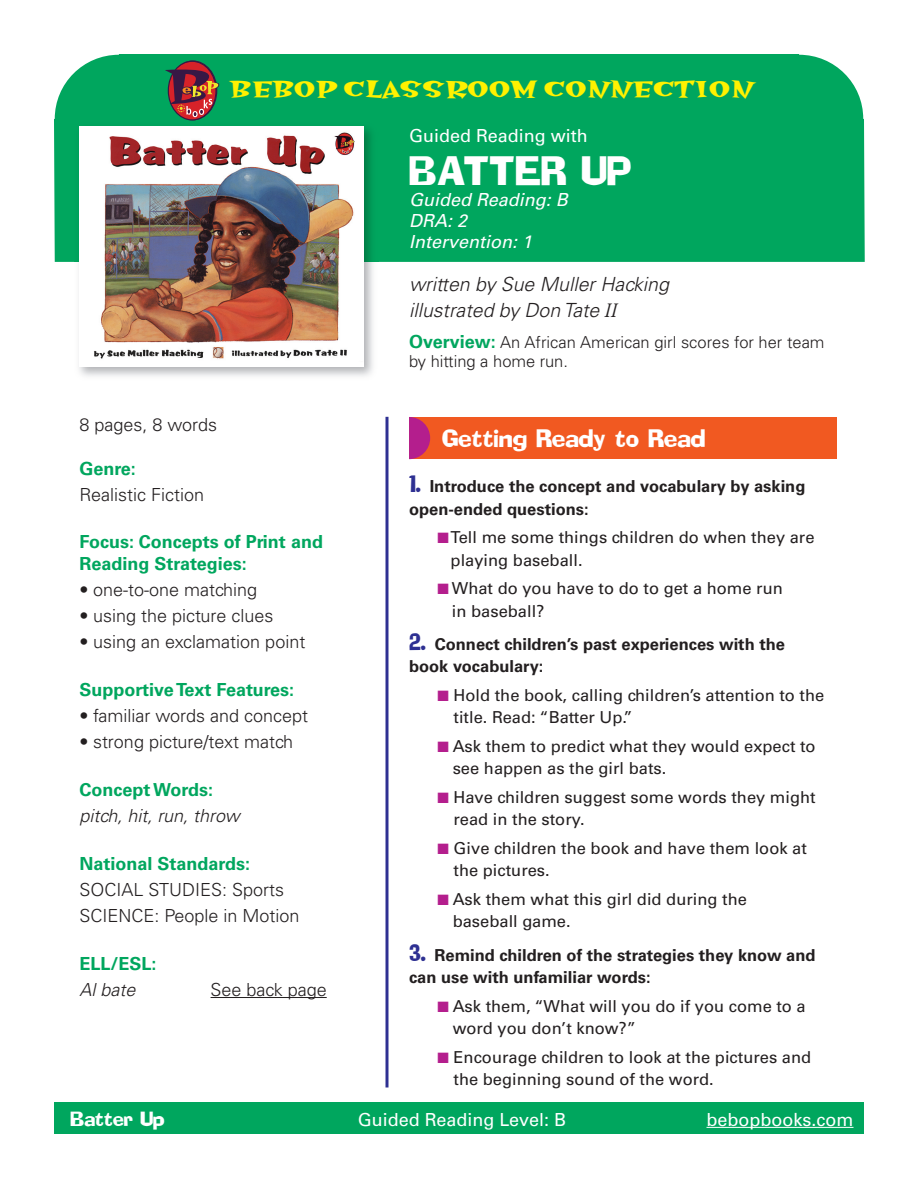
<style>
.page{position:relative;width:918px;height:1188px;background:#fff}
.page>*{position:absolute;margin:0;border:0;box-sizing:border-box;transform-origin:0 0}
.t1{font:36px "Addled";color:#fff}
.t2{font:26.4px "Hotsy Totsy Bold Mv B";color:#fff101}
.t3{font:22.2px "Addled";color:#fff}
.t4{font:italic 300 19.5px/25.5px "Univers";color:#231f20}
.t5{font:300 18px/26.1px "Univers";color:#231f20}
.t6{font:700 18px/21.6px "Univers";color:#00a65e}
.t7{font:18px "Univers";color:#fff}
.t8{font:italic 18px/21px "Univers";color:#fff}
.t9{font:italic 300 18px "Univers";color:#231f20}
.t10{font:18px "Addled";color:#fff}
.t11{font:16.5px/22.5px "Univers";color:#231f20}
.t12{font:700 16.5px/22.5px "Univers";color:#231f20}
.t13{font:300 16.5px/19.8px "Univers";color:#231f20}
.s1{font-family:"Warnock Pro";font-size:20.4px}
.s2{font-weight:700;font-size:18px;color:#00a65e}
.s3{font-family:"Addled";font-weight:400;font-size:21px;color:#2e3092}
.s4{color:#b41e8d}
</style>
<div class="page">
<div style="left:54px;top:54px;width:811px;height:208px;background:#00a65e"></div>
<img style="left:74px;top:121px;width:304px;height:256px">
<img style="left:80px;top:127px;width:284px;height:240px">
<hr style="left:211px;top:997px;width:116px;height:1px;background:#231f20">
<hr style="left:386px;top:417px;width:2px;height:671px;background:#2e3092">
<div style="left:409px;top:417px;width:428px;height:42px;background:#f15921"></div>
<svg style="left:409px;top:417px;width:21px;height:42px"></svg>
<div style="left:54px;top:1103px;width:810px;height:31px;background:#00a65e"></div>
<hr style="left:707px;top:1127px;width:147px;height:1px;background:#fff">
<svg style="left:168px;top:61px;width:48px;height:59px"></svg>
<svg style="left:165px;top:70px;width:54px;height:47px;background:#784c43"></svg>
<h2 class="t2" style="left:230px;top:75px;width:525px">BEBOP CLASSROOM CONNECTION</h2>
<p class="t5" style="left:80px;top:412px;width:139px">8 pages, 8 words</p>
<p class="t6" style="left:80px;top:458px;width:58px">Genre:</p>
<p class="t5" style="left:80px;top:481px;width:126px">Realistic Fiction</p>
<p class="t6" style="left:80px;top:531px;width:245px">Focus: Concepts of Print and<br>Reading Strategies:</p>
<p class="t5" style="left:80px;top:577px;width:179px">• one-to-one matching</p>
<p class="t5" style="left:80px;top:603px;width:196px">• using the picture clues</p>
<p class="t5" style="left:80px;top:629px;width:227px">• using an exclamation point</p>
<p class="t6" style="left:80px;top:679px;width:216px">Supportive Text Features:</p>
<p class="t5" style="left:80px;top:703px;width:230px">• familiar words and concept</p>
<p class="t5" style="left:80px;top:729px;width:215px">• strong picture/text match</p>
<p class="t6" style="left:80px;top:779px;width:135px">Concept Words:</p>
<p class="t9" style="left:80px;top:805px;width:162px">pitch, hit, run, throw</p>
<p class="t6" style="left:80px;top:853px;width:172px">National Standards:</p>
<p class="t5" style="left:80px;top:876px;width:222px">SOCIAL STUDIES: Sports<br>SCIENCE: People in Motion</p>
<p class="t6" style="left:80px;top:953px;width:79px">ELL/ESL:</p>
<p class="t9" style="left:80px;top:978px;width:58px">Al bate</p>
<p class="t5" style="left:211px;top:976px;width:118px">See back page</p>
<p class="t7" style="left:409px;top:125px;width:180px">Guided Reading with</p>
<h1 class="t1" style="left:409px;top:156px;width:226px">BATTER UP</h1>
<p class="t8" style="left:409px;top:189px;width:160px">Guided Reading: B<br>DRA: 2<br>Intervention: 1</p>
<p class="t4" style="left:409px;top:272px;width:261px">written by Sue Muller Hacking illustrated by Don Tate <span class="s1">II</span></p>
<p class="t13" style="left:409px;top:332px;width:417px"><span class="s2">Overview:</span> An African American girl scores for her team by hitting a home run.</p>
<h3 class="t3" style="left:442px;top:429px;width:265px">Getting Ready to Read</h3>
<p class="t12" style="left:409px;top:475px;width:398px"><span class="s3">1.</span> Introduce the concept and vocabulary by asking open-ended questions:</p>
<p class="t11" style="left:451px;top:526px;width:366px;text-indent:-13px"><span class="s4">■</span> Tell me some things children do when they are playing baseball.</p>
<p class="t11" style="left:452px;top:577px;width:332px;text-indent:-14px"><span class="s4">■</span> What do you have to do to get a home run in baseball?</p>
<p class="t12" style="left:409px;top:633px;width:377px"><span class="s3">2.</span> Connect children’s past experiences with the book vocabulary:</p>
<p class="t11" style="left:454px;top:684px;width:372px;text-indent:-16px"><span class="s4">■</span> Hold the book, calling children’s attention to the title. Read: “Batter Up.”</p>
<p class="t11" style="left:453px;top:735px;width:365px;text-indent:-15px"><span class="s4">■</span> Ask them to predict what they would expect to see happen as the girl bats.</p>
<p class="t11" style="left:454px;top:786px;width:364px;text-indent:-16px"><span class="s4">■</span> Have children suggest some words they might read in the story.</p>
<p class="t11" style="left:454px;top:837px;width:355px;text-indent:-16px"><span class="s4">■</span> Give children the book and have them look at the pictures.</p>
<p class="t11" style="left:453px;top:888px;width:296px;text-indent:-15px"><span class="s4">■</span> Ask them what this girl did during the baseball game.</p>
<p class="t12" style="left:409px;top:944px;width:408px"><span class="s3">3.</span> Remind children of the strategies they know and can use with unfamiliar words:</p>
<p class="t11" style="left:453px;top:995px;width:355px;text-indent:-15px"><span class="s4">■</span> Ask them, “What will you do if you come to a word you don’t know?”</p>
<p class="t11" style="left:454px;top:1046px;width:359px;text-indent:-16px"><span class="s4">■</span> Encourage children to look at the pictures and the beginning sound of the word.</p>
<p class="t10" style="left:70px;top:1111px;width:96px">Batter Up</p>
<p class="t7" style="left:358px;top:1109px;width:210px">Guided Reading Level: B</p>
<p class="t7" style="left:707px;top:1109px;width:148px">bebopbooks.com</p>
</div>
